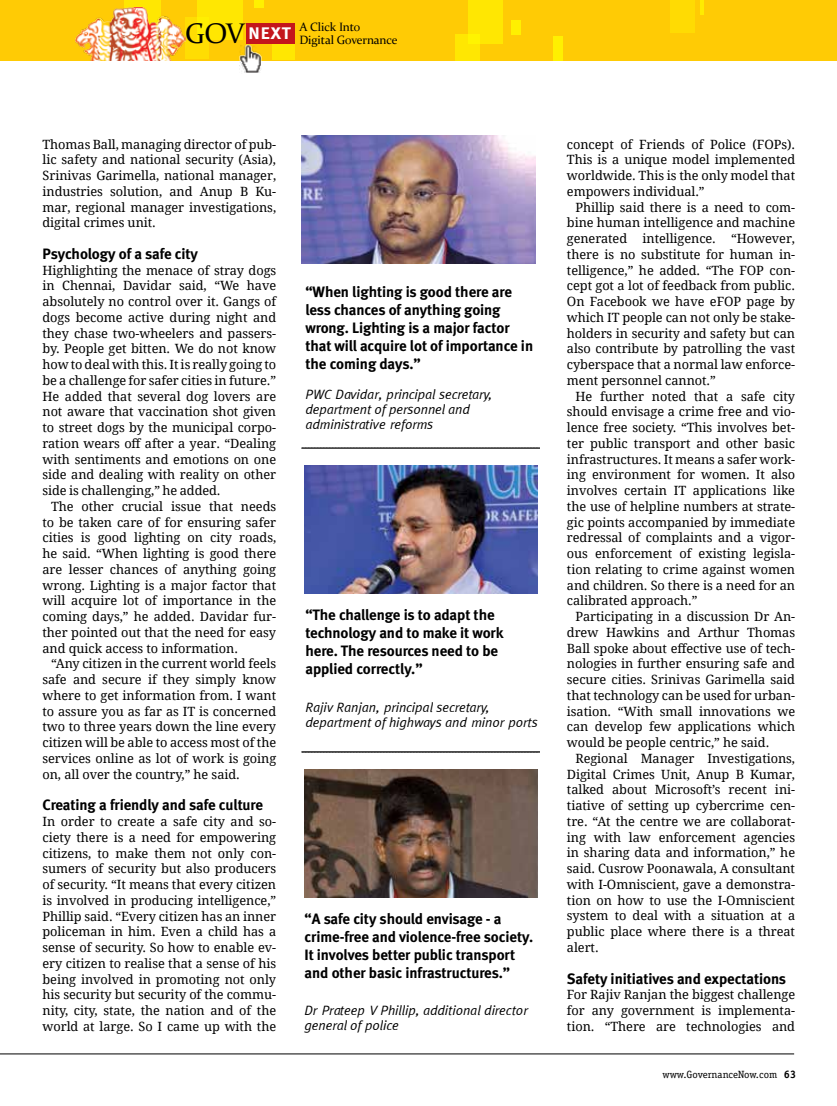
<style>
.page{position:relative;width:837px;height:1106px;background:#fff}
.page>*{position:absolute;margin:0;border:0;box-sizing:border-box;transform-origin:0 0}
.t1{font:700 16.8px "Meta";color:#fff;scale:1.09 1}
.t2{font:700 15px/18px "Meta";letter-spacing:-.005em;color:#000}
.t3{font:italic 13.5px/15px "Meta";letter-spacing:-.005em;color:#000}
.t4{font:12.75px/15.8px "Droid Serif Pro";letter-spacing:-.005em;color:#000;text-align:justify}
.t5{font:12px/12px "Constantia";letter-spacing:-.01em;color:#000}
.t6{font:10.5px "Officina Serif Std";color:#000}
.s1{font-family:"Constantia";font-weight:400;font-size:28.35px;color:#000}
.s2{font-weight:700;font-size:10.8px}
</style>
<div class="page">
<hr style="left:0;top:1053px;width:794px;height:1px;background:#000">
<div style="left:0;top:0;width:837px;height:60px;background:#ffcb05"></div>
<div style="left:197px;top:0;width:46px;height:40px;background:#ffe702"></div>
<div style="left:124px;top:0;width:37px;height:40px;background:#ffe702"></div>
<svg style="left:272px;top:43px;width:22px;height:17px"></svg>
<div style="left:186px;top:17px;width:23px;height:41px;background:linear-gradient(to bottom,#ffe902,#ffdb03)"></div>
<div style="left:468px;top:0;width:35px;height:43px;background:#ffe702"></div>
<div style="left:511px;top:21px;width:10px;height:14px;background:#fff200"></div>
<div style="left:255px;top:0;width:9px;height:7px;background:#fff200"></div>
<div style="left:670px;top:0;width:24px;height:32px;background:#ffdb03"></div>
<hr style="left:700px;top:0;width:3px;height:15px;background:#fff200">
<div style="left:455px;top:34px;width:24px;height:26px;background:linear-gradient(to right,#ffe502,#ffec01)"></div>
<div style="left:553px;top:36px;width:10px;height:24px;background:#fff200"></div>
<img style="left:76px;top:7px;width:110px;height:53px">
<div style="left:246px;top:23px;width:49px;height:20px;background:#c4161c"></div>
<img style="left:239px;top:44px;width:22px;height:29px">
<img style="left:305px;top:769px;width:233px;height:128px">
<img style="left:302px;top:136px;width:233px;height:127px">
<img style="left:305px;top:466px;width:233px;height:127px">
<svg style="left:302px;top:447px;width:238px;height:2px"></svg>
<svg style="left:302px;top:751px;width:238px;height:2px"></svg>
<h1 class="t1" style="left:185px;top:23px;width:98px"><span class="s1">Gov</span> NEXT</h1>
<p class="t5" style="left:299px;top:21px;width:100px">A Click Into<br>Digital Governance</p>
<p class="t4" style="left:43px;top:136px;width:235px">Thomas Ball, managing director of pub&shy;lic safety and national security (Asia), Srinivas Garimella, national manager, industries solution, and Anup B Ku&shy;mar, regional manager investigations, digital crimes unit.</p>
<p class="t2" style="left:43px;top:244px;width:157px">Psychology of a safe city</p>
<p class="t4" style="left:43px;top:262px;width:235px">Highlighting the menace of stray dogs in Chennai, Davidar said, “We have absolutely no control over it. Gangs of dogs become active during night and they chase two-wheelers and passers&shy;by. People get bitten. We do not know how to deal with this. It is really going to be a challenge for safer cities in future.” He added that several dog lovers are not aware that vaccination shot given to street dogs by the municipal corpo&shy;ration wears off after a year. “Dealing with sentiments and emotions on one side and dealing with reality on other side is challenging,” he added.</p>
<p class="t4" style="left:43px;top:498px;width:235px;text-indent:9px">The other crucial issue that needs to be taken care of for ensuring safer cities is good lighting on city roads, he said. “When lighting is good there are lesser chances of anything going wrong. Lighting is a major factor that will acquire lot of importance in the coming days,” he added. Davidar fur&shy;ther pointed out that the need for easy and quick access to information.</p>
<p class="t4" style="left:43px;top:655px;width:235px;text-indent:9px">“Any citizen in the current world feels safe and secure if they simply know where to get information from. I want to assure you as far as IT is concerned two to three years down the line every citizen will be able to access most of the services online as lot of work is going on, all over the country,” he said.</p>
<p class="t2" style="left:43px;top:796px;width:222px">Creating a friendly and safe culture</p>
<p class="t4" style="left:43px;top:813px;width:235px">In order to create a safe city and so&shy;ciety there is a need for empowering citizens, to make them not only con&shy;sumers of security but also producers of security. “It means that every citizen is involved in producing intelligence,” Phillip said. “Every citizen has an inner policeman in him. Even a child has a sense of security. So how to enable ev&shy;ery citizen to realise that a sense of his being involved in promoting not only his security but security of the commu&shy;nity, city, state, the nation and of the world at large. So I came up with the</p>
<p class="t2" style="left:305px;top:282px;width:229px">“When lighting is good there are less chances of anything going wrong. Lighting is a major factor that will acquire lot of importance in the coming days.”</p>
<p class="t3" style="left:305px;top:386px;width:188px">PWC Davidar, principal secretary, department of personnel and administrative reforms</p>
<p class="t2" style="left:305px;top:605px;width:200px">“The challenge is to adapt the technology and to make it work here. The resources need to be applied correctly.”</p>
<p class="t3" style="left:305px;top:699px;width:234px">Rajiv Ranjan, principal secretary, department of highways and minor ports</p>
<p class="t2" style="left:305px;top:909px;width:230px">“A safe city should envisage - a crime-free and violence-free society.<br>It involves better public transport and other basic infrastructures.”</p>
<p class="t3" style="left:305px;top:1002px;width:225px">Dr Prateep V Phillip, additional director general of police</p>
<p class="t4" style="left:567px;top:136px;width:230px">concept of Friends of Police (FOPs).<br>This is a unique model implemented worldwide. This is the only model that empowers individual.”</p>
<p class="t4" style="left:567px;top:199px;width:230px;text-indent:9px">Phillip said there is a need to com&shy;bine human intelligence and machine generated intelligence. “However, there is no substitute for human in&shy;telligence,” he added. “The FOP con&shy;cept got a lot of feedback from public.<br>On Facebook we have eFOP page by which IT people can not only be stake&shy;holders in security and safety but can also contribute by patrolling the vast cyberspace that a normal law enforce&shy;ment personnel cannot.”</p>
<p class="t4" style="left:567px;top:388px;width:230px;text-indent:9px">He further noted that a safe city should envisage a crime free and vio&shy;lence free society. “This involves bet&shy;ter public transport and other basic infrastructures. It means a safer work&shy;ing environment for women. It also involves certain IT applications like the use of helpline numbers at strate&shy;gic points accompanied by immediate redressal of complaints and a vigor&shy;ous enforcement of existing legisla&shy;tion relating to crime against women and children. So there is a need for an calibrated approach.”</p>
<p class="t4" style="left:567px;top:608px;width:230px;text-indent:9px">Participating in a discussion Dr An&shy;drew Hawkins and Arthur Thomas Ball spoke about effective use of tech&shy;nologies in further ensuring safe and secure cities. Srinivas Garimella said that technology can be used for urban&shy;isation. “With small innovations we can develop few applications which would be people centric,” he said.</p>
<p class="t4" style="left:567px;top:750px;width:230px;text-indent:9px">Regional Manager Investigations, Digital Crimes Unit, Anup B Kumar, talked about Microsoft’s recent ini&shy;tiative of setting up cybercrime cen&shy;tre. “At the centre we are collaborat&shy;ing with law enforcement agencies in sharing data and information,” he said. Cusrow Poonawala, A consultant with I-Omniscient, gave a demonstra&shy;tion on how to use the I-Omniscient system to deal with a situation at a public place where there is a threat alert.</p>
<p class="t2" style="left:567px;top:969px;width:221px">Safety initiatives and expectations</p>
<p class="t4" style="left:567px;top:986px;width:230px">For Rajiv Ranjan the biggest challenge for any government is implementa&shy;tion. “There are technologies and</p>
<p class="t6" style="left:663px;top:1068px;width:135px">www.GovernanceNow.com <span class="s2">63</span></p>
</div>
